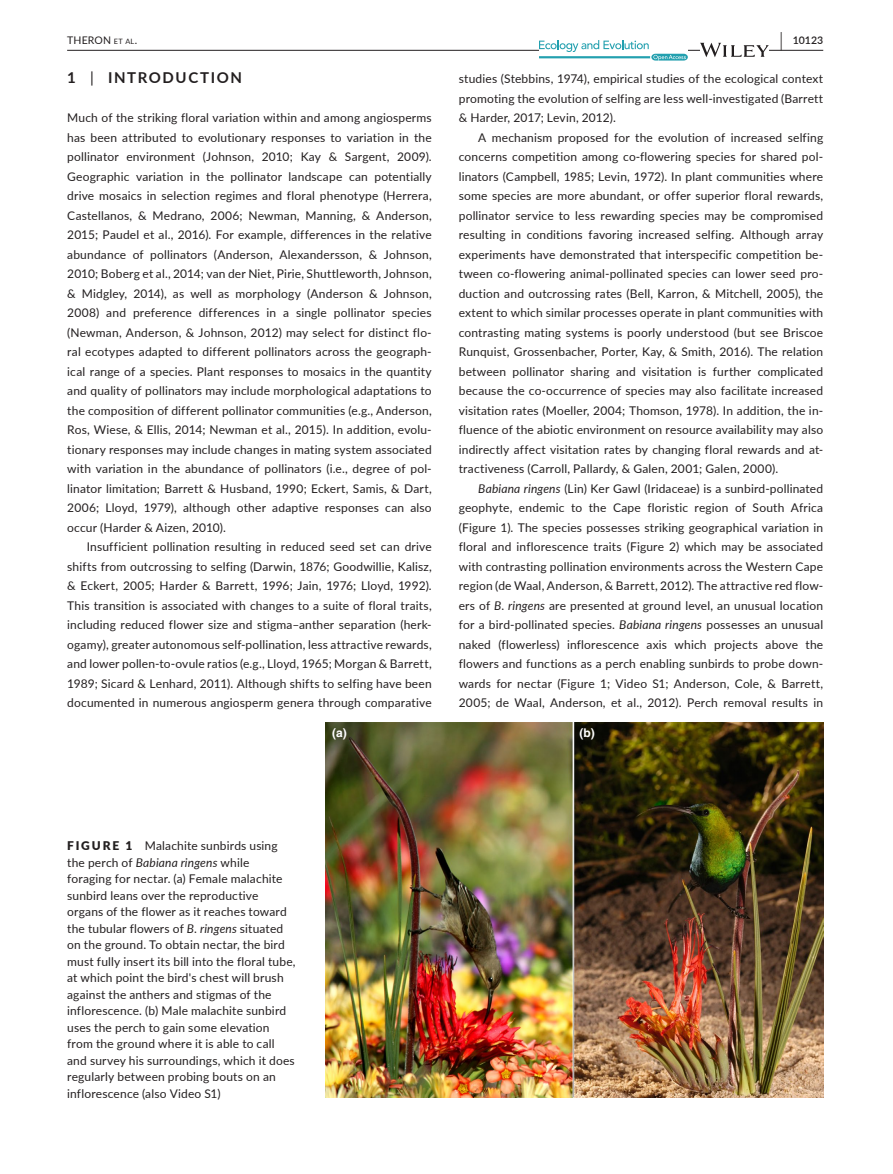
<style>
.page{position:relative;width:893px;height:1174px;background:#fff}
.page>*{position:absolute;margin:0;border:0;box-sizing:border-box;transform-origin:0 0}
.t1{font:600 19.5px "Lato";color:#231f20;scale:.48 1}
.t2{font:700 15px "Lato";letter-spacing:.105em;color:#231f20}
.t3{font:12px/19.5px "Lato";letter-spacing:.015em;color:#231f20;text-align:justify}
.t4{font:700 12px "Helvetica";color:#fff}
.t5{font:10.5px "Lato";letter-spacing:.015em;color:#231f20}
.t6{font:600 10.5px "Lato";color:#231f20}
.s1{font-size:7.35px}
.s2{font-weight:400}
.s3{font-style:italic}
.s4{font-weight:900}
</style>
<div class="page">
<hr style="left:67px;top:50px;width:756px;height:1px;background:#231f20">
<svg style="left:539px;top:40px;width:149px;height:21px"></svg>
<svg style="left:700px;top:43px;width:69px;height:14px"></svg>
<img style="left:326px;top:722px;width:497px;height:376px">
<h1 class="t1" style="left:780px;top:26px;width:7px">|</h1>
<p class="t5" style="left:67px;top:33px;width:71px">THERON <span class="s1">et al</span>.</p>
<p class="t6" style="left:793px;top:33px;width:32px">10123</p>
<p class="t2" style="left:67px;top:67px;width:176px">1 <span class="s2">|</span> INTRODUCTION</p>
<p class="t3" style="left:67px;top:107px;width:366px">Much of the striking floral variation within and among angiosperms has been attributed to evolutionary responses to variation in the pollinator environment (Johnson, 2010; Kay &amp; Sargent, 2009).<br>Geographic variation in the pollinator landscape can potentially drive mosaics in selection regimes and floral phenotype (Herrera, Castellanos, &amp; Medrano, 2006; Newman, Manning, &amp; Anderson, 2015; Paudel et al., 2016). For example, differences in the relative abundance of pollinators (Anderson, Alexandersson, &amp; Johnson, 2010; Boberg et al., 2014; van der Niet, Pirie, Shuttleworth, Johnson, &amp; Midgley, 2014), as well as morphology (Anderson &amp; Johnson, 2008) and preference differences in a single pollinator species (Newman, Anderson, &amp; Johnson, 2012) may select for distinct flo‐ ral ecotypes adapted to different pollinators across the geograph‐ ical range of a species. Plant responses to mosaics in the quantity and quality of pollinators may include morphological adaptations to the composition of different pollinator communities (e.g., Anderson, Ros, Wiese, &amp; Ellis, 2014; Newman et al., 2015). In addition, evolu‐ tionary responses may include changes in mating system associated with variation in the abundance of pollinators (i.e., degree of pol‐ linator limitation; Barrett &amp; Husband, 1990; Eckert, Samis, &amp; Dart, 2006; Lloyd, 1979), although other adaptive responses can also occur (Harder &amp; Aizen, 2010).</p>
<p class="t3" style="left:67px;top:536px;width:366px;text-indent:20px">Insufficient pollination resulting in reduced seed set can drive shifts from outcrossing to selfing (Darwin, 1876; Goodwillie, Kalisz, &amp; Eckert, 2005; Harder &amp; Barrett, 1996; Jain, 1976; Lloyd, 1992).<br>This transition is associated with changes to a suite of floral traits, including reduced flower size and stigma–anther separation (herk‐ ogamy), greater autonomous self‐pollination, less attractive rewards, and lower pollen‐to‐ovule ratios (e.g., Lloyd, 1965; Morgan &amp; Barrett, 1989; Sicard &amp; Lenhard, 2011). Although shifts to selfing have been documented in numerous angiosperm genera through comparative</p>
<p class="t3" style="left:459px;top:68px;width:366px">studies (Stebbins, 1974), empirical studies of the ecological context promoting the evolution of selfing are less well‐investigated (Barrett &amp; Harder, 2017; Levin, 2012).</p>
<p class="t3" style="left:459px;top:127px;width:366px;text-indent:20px">A mechanism proposed for the evolution of increased selfing concerns competition among co‐flowering species for shared pol‐ linators (Campbell, 1985; Levin, 1972). In plant communities where some species are more abundant, or offer superior floral rewards, pollinator service to less rewarding species may be compromised resulting in conditions favoring increased selfing. Although array experiments have demonstrated that interspecific competition be‐ tween co‐flowering animal‐pollinated species can lower seed pro‐ duction and outcrossing rates (Bell, Karron, &amp; Mitchell, 2005), the extent to which similar processes operate in plant communities with contrasting mating systems is poorly understood (but see Briscoe Runquist, Grossenbacher, Porter, Kay, &amp; Smith, 2016). The relation between pollinator sharing and visitation is further complicated because the co‐occurrence of species may also facilitate increased visitation rates (Moeller, 2004; Thomson, 1978). In addition, the in‐ fluence of the abiotic environment on resource availability may also indirectly affect visitation rates by changing floral rewards and at‐ tractiveness (Carroll, Pallardy, &amp; Galen, 2001; Galen, 2000).</p>
<p class="t3" style="left:459px;top:478px;width:366px;text-indent:20px"><span class="s3">Babiana ringens</span> (Lin) Ker Gawl (Iridaceae) is a sunbird‐pollinated geophyte, endemic to the Cape floristic region of South Africa (Figure 1). The species possesses striking geographical variation in floral and inflorescence traits (Figure 2) which may be associated with contrasting pollination environments across the Western Cape region (de Waal, Anderson, &amp; Barrett, 2012). The attractive red flow‐ ers of <span class="s3">B. ringens</span> are presented at ground level, an unusual location for a bird‐pollinated species. <span class="s3">Babiana ringens</span> possesses an unusual naked (flowerless) inflorescence axis which projects above the flowers and functions as a perch enabling sunbirds to probe down‐ wards for nectar (Figure 1; Video S1; Anderson, Cole, &amp; Barrett, 2005; de Waal, Anderson, et al., 2012). Perch removal results in</p>
<p class="t4" style="left:332px;top:725px;width:16px">(a)</p>
<p class="t4" style="left:579px;top:725px;width:17px">(b)</p>
<p class="t3" style="left:67px;top:837px;width:230px;line-height:16.5px;text-align:left"><span class="s4">FIGURE 1</span> Malachite sunbirds using the perch of <span class="s3">Babiana ringens</span> while foraging for nectar. (a) Female malachite sunbird leans over the reproductive organs of the flower as it reaches toward the tubular flowers of <span class="s3">B. ringens</span> situated on the ground. To obtain nectar, the bird must fully insert its bill into the floral tube, at which point the bird's chest will brush against the anthers and stigmas of the inflorescence. (b) Male malachite sunbird uses the perch to gain some elevation from the ground where it is able to call and survey his surroundings, which it does regularly between probing bouts on an inflorescence (also Video S1)</p>
</div>
